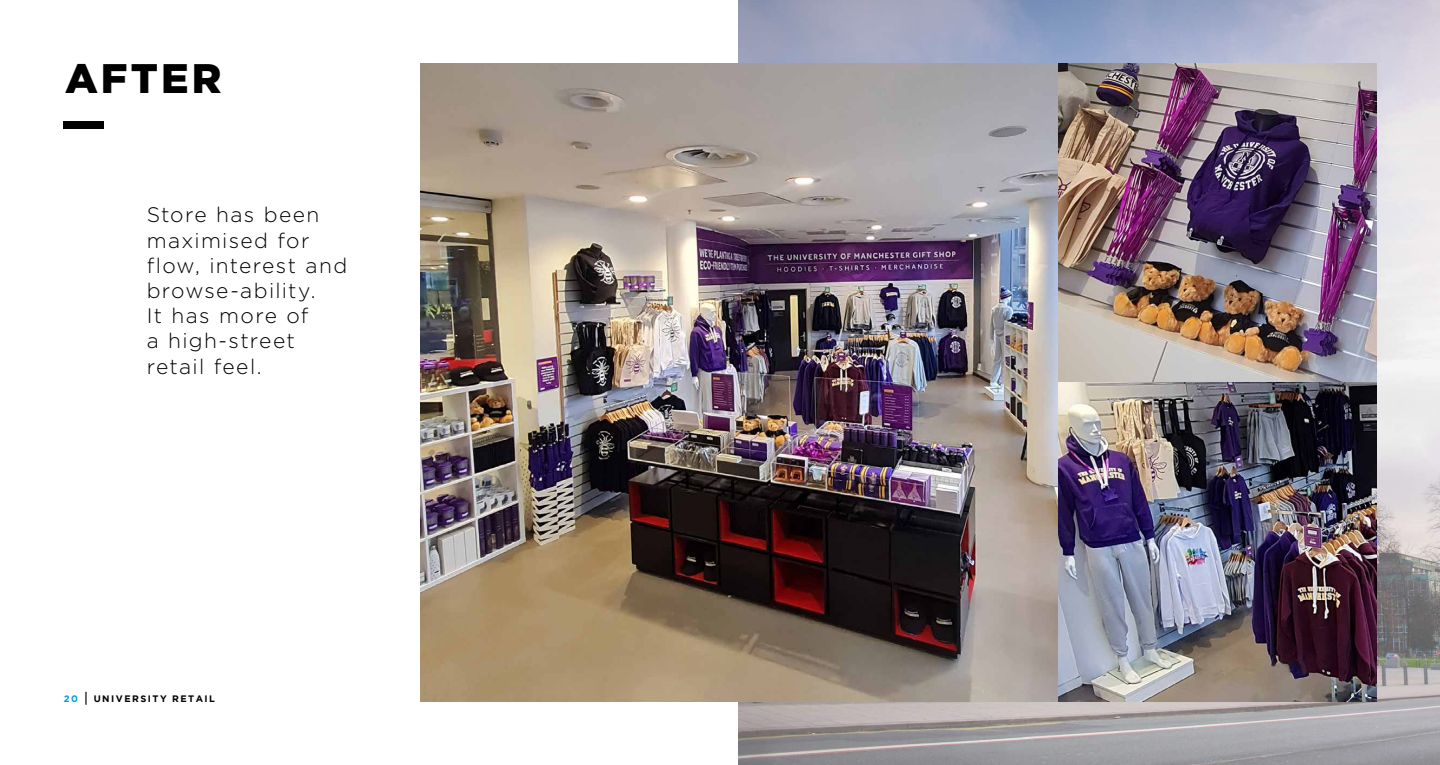
<style>
.page{position:relative;width:1440px;height:765px;background:#fff}
.page>*{position:absolute;margin:0;border:0;box-sizing:border-box;transform-origin:0 0}
.t1{font:900 41.25px "Gotham";letter-spacing:.075em;color:#000}
.t2{font:300 21px/25.2px "Gotham";letter-spacing:.06em;color:#000}
.t3{font:700 9.38px "Gotham";letter-spacing:.16em;color:#000}
.s1{color:#009fdf}
.s2{font-size:14.1px}
</style>
<div class="page">
<div style="left:64px;top:122px;width:40px;height:7px;background:#000"></div>
<img style="left:738px;top:0;width:702px;height:765px">
<img style="left:420px;top:64px;width:956px;height:637px">
<img style="left:1058px;top:382px;width:318px;height:319px">
<h1 class="t1" style="left:65px;top:54px;width:158px">AFTER</h1>
<p class="t2" style="left:147px;top:202px;width:202px">Store has been maximised for flow, interest and browse-ability.<br>It has more of<br>a high-street retail feel.</p>
<p class="t3" style="left:64px;top:692px;width:153px"><span class="s1">20</span> <span class="s2">|</span> UNIVERSITY RETAIL</p>
</div>
